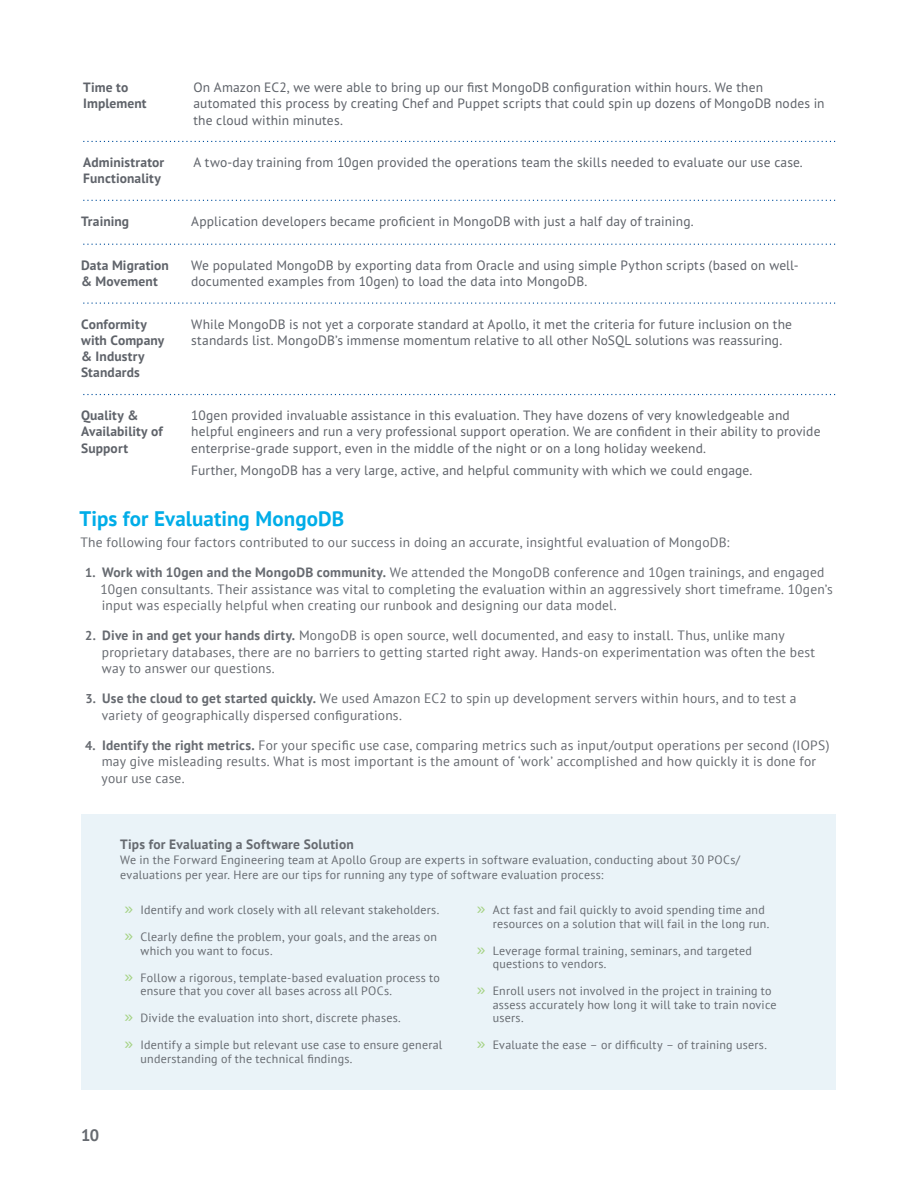
<style>
.page{position:relative;width:918px;height:1188px;background:#fff}
.page>*{position:absolute;margin:0;border:0;box-sizing:border-box;transform-origin:0 0}
.t1{font:700 21px "PT Sans";letter-spacing:.005em;color:#00ade8}
.t2{font:700 16.5px "PT Sans";color:#666a70}
.t3{font:13.5px/16.2px "PT Sans";letter-spacing:.01em;color:#5f636a}
.t4{font:13.5px/16.5px "PT Sans";letter-spacing:.015em;color:#666a70}
.t5{font:700 13.5px/16.2px "PT Sans";letter-spacing:.01em;color:#5f636a}
.t6{font:700 13.5px "PT Sans";letter-spacing:.015em;color:#666a70}
.t7{font:12px/13.5px "PT Sans";letter-spacing:.02em;color:#666a70}
.s1{font-weight:700;font-size:12.75px}
.s2{font-weight:700}
.s3{font-family:"Myriad Pro";font-size:16.8px;color:#a4d283}
</style>
<div class="page">
<div style="left:82px;top:815px;width:754px;height:275px;background:#eaf3f8"></div>
<svg style="left:83px;top:141px;width:753px;height:1px"></svg>
<svg style="left:83px;top:200px;width:753px;height:1px"></svg>
<svg style="left:83px;top:244px;width:753px;height:1px"></svg>
<svg style="left:83px;top:303px;width:753px;height:1px"></svg>
<svg style="left:83px;top:394px;width:753px;height:1px"></svg>
<p class="t5" style="left:83px;top:79px;width:65px">Time to<br>Implement</p>
<p class="t3" style="left:193px;top:79px;width:633px">On Amazon EC2, we were able to bring up our first MongoDB configuration within hours. We then automated this process by creating Chef and Puppet scripts that could spin up dozens of MongoDB nodes in the cloud within minutes.</p>
<p class="t5" style="left:83px;top:154px;width:82px">Administrator</p>
<p class="t3" style="left:193px;top:154px;width:611px">A two-day training from 10gen provided the operations team the skills needed to evaluate our use case.</p>
<p class="t5" style="left:83px;top:170px;width:79px">Functionality</p>
<p class="t5" style="left:81px;top:213px;width:50px">Training</p>
<p class="t3" style="left:191px;top:213px;width:504px">Application developers became proficient in MongoDB with just a half day of training.</p>
<p class="t5" style="left:81px;top:257px;width:89px">Data Migration &amp; Movement</p>
<p class="t3" style="left:191px;top:257px;width:609px">We populated MongoDB by exporting data from Oracle and using simple Python scripts (based on well&shy;documented examples from 10gen) to load the data into MongoDB.</p>
<p class="t5" style="left:81px;top:316px;width:85px">Conformity with Company &amp; Industry<br>Standards</p>
<p class="t3" style="left:191px;top:316px;width:602px">While MongoDB is not yet a corporate standard at Apollo, it met the criteria for future inclusion on the standards list. MongoDB’s immense momentum relative to all other NoSQL solutions was reassuring.</p>
<p class="t5" style="left:81px;top:407px;width:83px">Quality &amp;<br>Availability of<br>Support</p>
<p class="t3" style="left:191px;top:407px;width:631px">10gen provided invaluable assistance in this evaluation. They have dozens of very knowledgeable and helpful engineers and run a very professional support operation. We are confident in their ability to provide enterprise-grade support, even in the middle of the night or on a long holiday weekend.</p>
<p class="t3" style="left:191px;top:462px;width:563px">Further, MongoDB has a very large, active, and helpful community with which we could engage.</p>
<h1 class="t1" style="left:79px;top:505px;width:266px">Tips for Evaluating MongoDB</h1>
<p class="t4" style="left:80px;top:534px;width:651px">The following four factors contributed to our success in doing an accurate, insightful evaluation of MongoDB:</p>
<p class="t4" style="left:101px;top:564px;width:734px;text-indent:-16px"><span class="s1">1.</span> <span class="s2">Work with 10gen and the MongoDB community.</span> We attended the MongoDB conference and 10gen trainings, and engaged<br>10gen consultants. Their assistance was vital to completing the evaluation within an aggressively short timeframe. 10gen’s input was especially helpful when creating our runbook and designing our data model.</p>
<p class="t4" style="left:102px;top:627px;width:715px;text-indent:-17px"><span class="s1">2.</span> <span class="s2">Dive in and get your hands dirty.</span> MongoDB is open source, well documented, and easy to install. Thus, unlike many proprietary databases, there are no barriers to getting started right away. Hands-on experimentation was often the best way to answer our questions.</p>
<p class="t4" style="left:102px;top:690px;width:696px;text-indent:-16px"><span class="s1">3.</span> <span class="s2">Use the cloud to get started quickly.</span> We used Amazon EC2 to spin up development servers within hours, and to test a variety of geographically dispersed configurations.</p>
<p class="t4" style="left:102px;top:737px;width:730px;text-indent:-16px"><span class="s1">4.</span> <span class="s2">Identify the right metrics.</span> For your specific use case, comparing metrics such as input/output operations per second (IOPS) may give misleading results. What is most important is the amount of ‘work’ accomplished and how quickly it is done for your use case.</p>
<p class="t6" style="left:120px;top:836px;width:235px">Tips for Evaluating a Software Solution</p>
<p class="t7" style="left:120px;top:853px;width:621px;line-height:15px">We in the Forward Engineering team at Apollo Group are experts in software evaluation, conducting about 30 POCs/ evaluations per year. Here are our tips for running any type of software evaluation process:</p>
<p class="t2" style="left:81px;top:1124px;width:20px">10</p>
<p class="t7" style="left:125px;top:903px;width:316px"><span class="s3">»</span> Identify and work closely with all relevant stakeholders.</p>
<p class="t7" style="left:141px;top:930px;width:298px;text-indent:-16px"><span class="s3">»</span> Clearly define the problem, your goals, and the areas on which you want to focus.</p>
<p class="t7" style="left:141px;top:970px;width:301px;text-indent:-16px"><span class="s3">»</span> Follow a rigorous, template-based evaluation process to ensure that you cover all bases across all POCs.</p>
<p class="t7" style="left:125px;top:1011px;width:278px"><span class="s3">»</span> Divide the evaluation into short, discrete phases.</p>
<p class="t7" style="left:141px;top:1038px;width:303px;text-indent:-16px"><span class="s3">»</span> Identify a simple but relevant use case to ensure general understanding of the technical findings.</p>
<p class="t7" style="left:493px;top:903px;width:278px;text-indent:-16px"><span class="s3">»</span> Act fast and fail quickly to avoid spending time and resources on a solution that will fail in the long run.</p>
<p class="t7" style="left:493px;top:943px;width:261px;text-indent:-16px"><span class="s3">»</span> Leverage formal training, seminars, and targeted questions to vendors.</p>
<p class="t7" style="left:493px;top:984px;width:285px;text-indent:-16px"><span class="s3">»</span> Enroll users not involved in the project in training to assess accurately how long it will take to train novice users.</p>
<p class="t7" style="left:477px;top:1038px;width:292px"><span class="s3">»</span> Evaluate the ease – or difficulty – of training users.</p>
</div>
